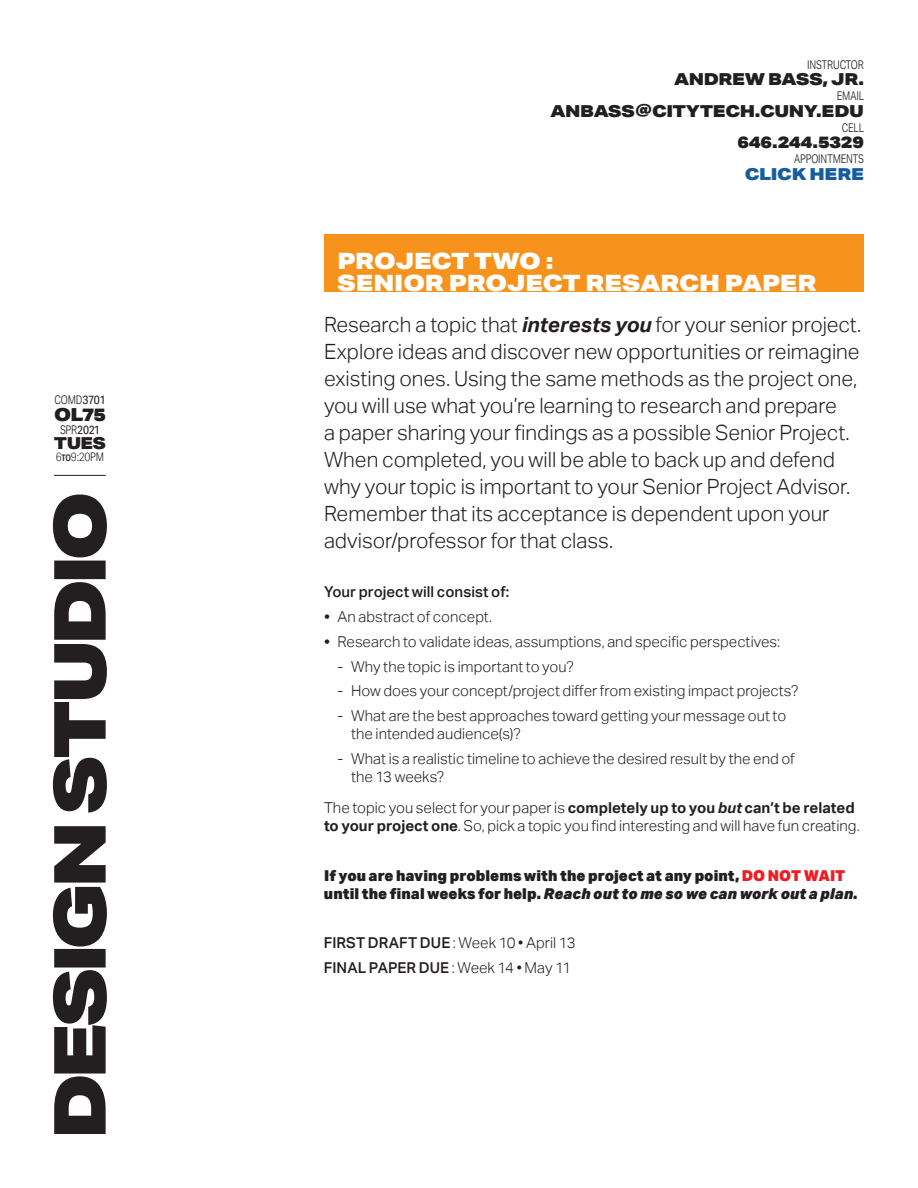
<style>
.page{position:relative;width:918px;height:1188px;background:#fff}
.page>*{position:absolute;margin:0;border:0;box-sizing:border-box;transform-origin:0 0}
.aktiv_regular_body{font:900 22.5px/22.5px "Aktiv Grotesk Ex";letter-spacing:-.01em;color:#fff}
.project_summary{font:300 21px/27px "Aktiv Grotesk";letter-spacing:-.005em;color:#231f20}
.t1{font:900 18px "Aktiv Grotesk Ex";color:#231f20}
.t2{font:900 16.5px "Aktiv Grotesk Ex";letter-spacing:-.02em;color:#231f20}
.t3{font:900 16.5px "Aktiv Grotesk Ex";letter-spacing:-.02em;color:#175d9e}
.aktiv_regular_body-2{font:300 15px/18px "Aktiv Grotesk";color:#231f20}
.aktiv_regular_body-3{font:900 15px/18px "Aktiv Grotesk";color:#231f20}
.aktiv_regular_body-4{font:500 15px "Aktiv Grotesk";color:#231f20}
.t4{font:300 12px "Aktiv Grotesk Cd";letter-spacing:-.015em;color:#231f20}
.t5{font:12px "Aktiv Grotesk Cd";color:#231f20}
.s1{font-weight:400}
.s2{font-weight:300}
.s3{font-weight:500;font-size:9px}
.s4{font-size:13.5px}
.s5{font-weight:700;font-style:italic}
.s6{font-family:"Balboa";font-weight:900}
.s7{font-weight:700}
.s8{color:#ee1d23}
.s9{font-style:italic}
.s10{font-weight:500}
</style>
<div class="page">
<svg style="left:53px;top:495px;width:54px;height:639px"></svg>
<hr style="left:54px;top:475px;width:52px;height:1px;background:#231f20">
<div style="left:324px;top:234px;width:540px;height:58px;background:#f7931d"></div>
<p class="t4" style="left:55px;top:393px;width:52px">COMD<span class="s1">3701</span></p>
<p class="t1" style="left:54px;top:403px;width:53px">OL75</p>
<p class="t5" style="left:60px;top:422px;width:41px"><span class="s2">SPR</span>2021</p>
<p class="t2" style="left:54px;top:433px;width:53px">TUES</p>
<p class="t4" style="left:56px;top:450px;width:50px">6<span class="s3">TO</span>9:20PM</p>
<p class="t4" style="left:807px;top:58px;width:58px">INSTRUCTOR</p>
<p class="t2" style="left:674px;top:69px;width:191px">ANDREW BASS, JR.</p>
<p class="t4" style="left:837px;top:89px;width:29px">EMAIL</p>
<p class="t2" style="left:551px;top:100px;width:315px">ANBASS<span class="s4">@</span>CITYTECH.CUNY.EDU</p>
<p class="t4" style="left:842px;top:121px;width:24px">CELL</p>
<p class="t2" style="left:738px;top:132px;width:128px">646.244.5329</p>
<p class="t4" style="left:794px;top:152px;width:71px">APPOINTMENTS</p>
<p class="t3" style="left:745px;top:163px;width:121px">CLICK HERE</p>
<p class="aktiv_regular_body" style="left:338px;top:249px;width:481px">PROJECT TWO :<br>SENIOR PROJECT RESARCH PAPER</p>
<p class="project_summary" style="left:324px;top:311px;width:539px">Research a topic that <span class="s5">interests you</span> for your senior project.<br>Explore ideas and discover new opportunities or reimagine existing ones. Using the same methods as the project one, you will use what you’re learning to research and prepare<br>a paper sharing your findings as a possible Senior Project.<br>When completed, you will be able to back up and defend why your topic is important to your Senior Project Advisor.<br>Remember that its acceptance is dependent upon your advisor/professor for that class.</p>
<p class="aktiv_regular_body-4" style="left:324px;top:583px;width:187px">Your project will consist of:</p>
<p class="aktiv_regular_body-2" style="left:324px;top:608px;width:170px"><span class="s6">•</span> An abstract of concept.</p>
<p class="aktiv_regular_body-2" style="left:324px;top:633px;width:458px"><span class="s6">•</span> Research to validate ideas, assumptions, and specific perspectives:</p>
<p class="aktiv_regular_body-2" style="left:338px;top:657px;width:238px">- Why the topic is important to you?</p>
<p class="aktiv_regular_body-2" style="left:338px;top:682px;width:463px">- How does your concept/project differ from existing impact projects?</p>
<p class="aktiv_regular_body-2" style="left:351px;top:707px;width:437px;text-indent:-14px">- What are the best approaches toward getting your message out to the intended audience(s)?</p>
<p class="aktiv_regular_body-2" style="left:351px;top:750px;width:445px;text-indent:-14px">- What is a realistic timeline to achieve the desired result by the end of the 13 weeks?</p>
<p class="aktiv_regular_body-2" style="left:324px;top:799px;width:537px">The topic you select for your paper is <span class="s7">completely up to you</span> <span class="s5">but</span> <span class="s7">can’t be related to your project one</span>. So, pick a topic you find interesting and will have fun creating.</p>
<p class="aktiv_regular_body-3" style="left:324px;top:866px;width:535px">If you are having problems with the project at any point, <span class="s8">DO NOT WAIT </span>until the final weeks for help. <span class="s9">Reach out to me so we can work out a plan</span>.</p>
<p class="aktiv_regular_body-2" style="left:324px;top:934px;width:253px"><span class="s10">FIRST DRAFT DUE</span> : Week 10 • April 13</p>
<p class="aktiv_regular_body-4" style="left:324px;top:959px;width:249px">FINAL PAPER DUE <span class="s2">: Week 14 • May 11</span></p>
</div>
